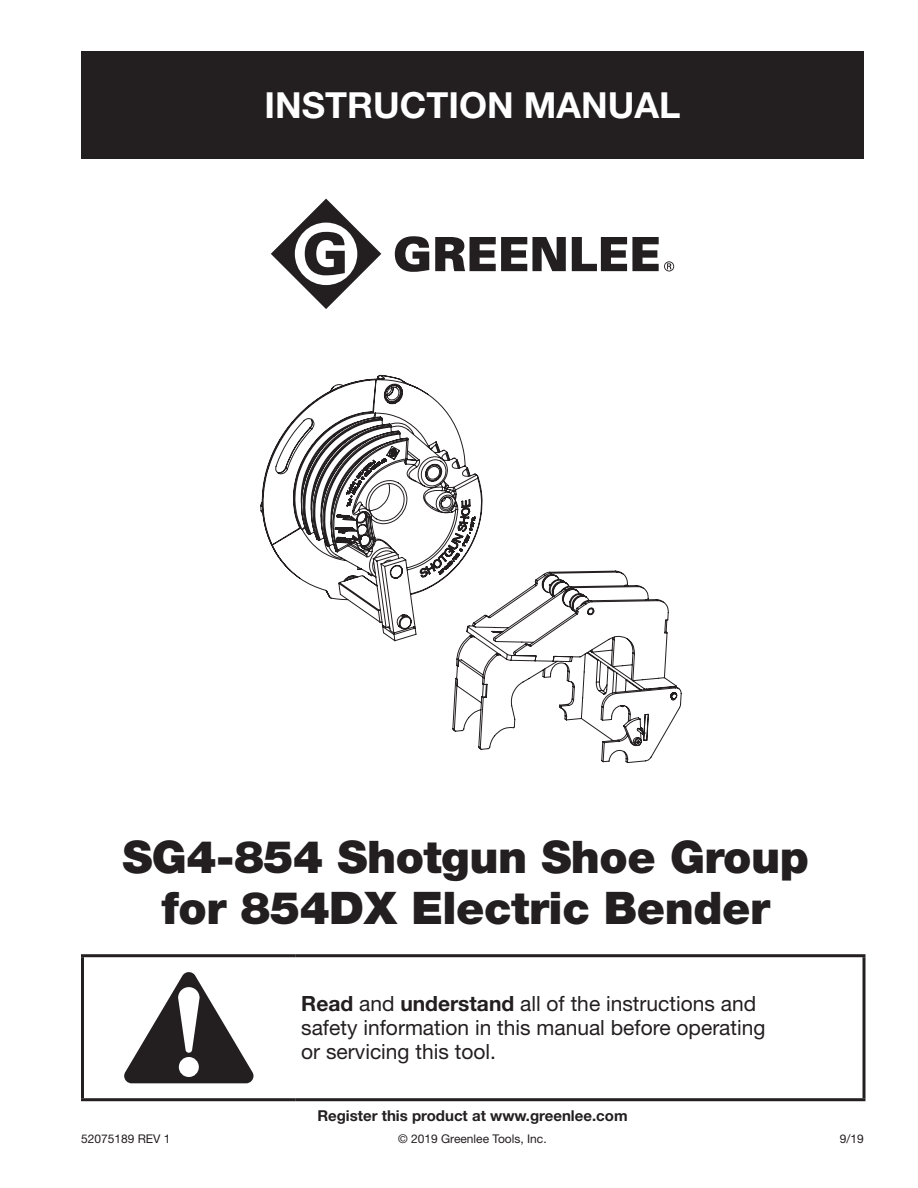
<style>
.page{position:relative;width:918px;height:1188px;background:#fff}
.page>*{position:absolute;margin:0;border:0;box-sizing:border-box;transform-origin:0 0}
.t1{font:900 45px/51px "Helvetica Neue LT Std";letter-spacing:-.01em;color:#231f20;text-align:center}
.t2{font:700 36px "Helvetica Neue LT Std";color:#fff}
.Warning_page_1{font:21px/24px "Helvetica Neue LT Std";color:#231f20}
.Subsubhead_C{font:700 15px "Helvetica Neue LT Std";color:#231f20}
.t3{font:12px "Helvetica Neue LT Std";color:#231f20}
.s1{font-weight:700}
</style>
<div class="page">
<div style="left:81px;top:51px;width:783px;height:108px;background:#231f20"></div>
<svg style="left:271px;top:199px;width:110px;height:110px"></svg>
<svg style="left:435px;top:237px;width:131px;height:34px"></svg>
<svg style="left:572px;top:237px;width:102px;height:34px"></svg>
<svg style="left:395px;top:236px;width:34px;height:36px"></svg>
<hr style="left:295px;top:954px;width:570px;height:3px;background:#231f20">
<svg style="left:862px;top:957px;width:4px;height:141px"></svg>
<hr style="left:295px;top:1098px;width:570px;height:3px;background:#231f20">
<hr style="left:81px;top:954px;width:214px;height:3px;background:#231f20">
<hr style="left:81px;top:957px;width:3px;height:141px;background:#231f20">
<hr style="left:81px;top:1098px;width:214px;height:3px;background:#231f20">
<svg style="left:124px;top:972px;width:130px;height:111px"></svg>
<svg style="left:260px;top:374px;width:422px;height:390px"></svg>
<p class="t2" style="left:265px;top:83px;width:417px">INSTRUCTION MANUAL</p>
<p class="t1" style="left:122px;top:832px;width:688px">SG4-854 Shotgun Shoe Group for 854DX Electric Bender</p>
<p class="Warning_page_1" style="left:301px;top:991px;width:466px"><span class="s1">Read</span> and <span class="s1">understand</span> all of the instructions and safety information in this manual before operating or servicing this tool.</p>
<p class="Subsubhead_C" style="left:317px;top:1106px;width:312px">Register this product at www.greenlee.com</p>
<p class="t3" style="left:81px;top:1131px;width:91px">52075189 REV 1</p>
<p class="t3" style="left:398px;top:1131px;width:150px">© 2019 Greenlee Tools, Inc.</p>
<p class="t3" style="left:840px;top:1131px;width:26px">9/19</p>
</div>
